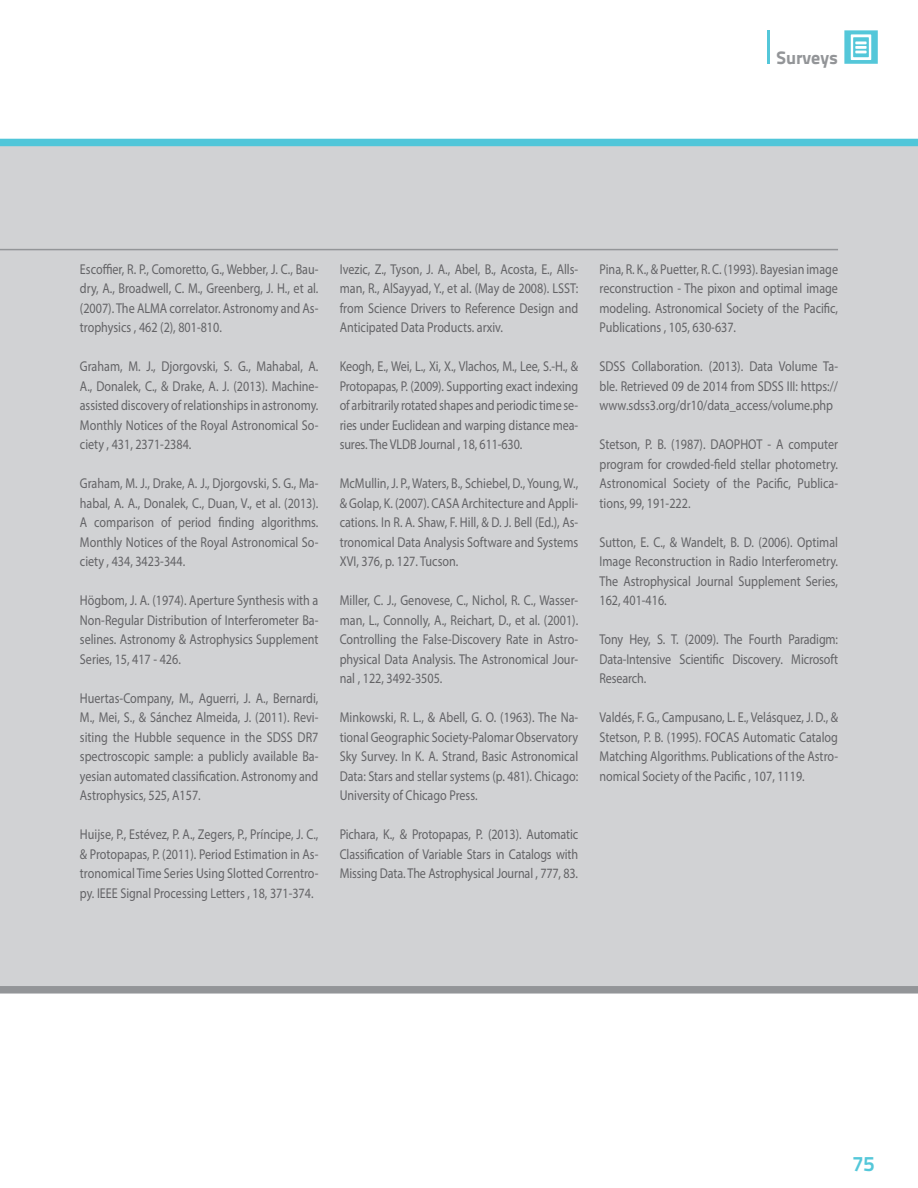
<style>
.page{position:relative;width:918px;height:1188px;background:#fff}
.page>*{position:absolute;margin:0;border:0;box-sizing:border-box;transform-origin:0 0}
.t1{font:21px "Titillium Text 25 L 800 wt";color:#54c7d9}
.t2{font:18px "Titillium Text 25 L 999 wt";color:#939598}
.Parrafos{font:14.25px/19.5px "Myriad Pro";color:#636366;text-align:justify;scale:.85 1}
</style>
<div class="page">
<hr style="left:768px;top:30px;width:2px;height:34px;background:#54c7d9">
<div style="left:0;top:144px;width:918px;height:842px;background:#d1d2d4"></div>
<div style="left:0;top:139px;width:918px;height:7px;background:#50c6d9"></div>
<div style="left:0;top:986px;width:918px;height:8px;background:#939598"></div>
<hr style="left:0;top:249px;width:838px;height:1px;background:#939598">
<svg style="left:844px;top:30px;width:34px;height:34px"></svg>
<p class="t2" style="left:777px;top:43px;width:63px">Surveys</p>
<p class="Parrafos" style="left:80px;top:259px;width:282px">Escoffier, R. P., Comoretto, G., Webber, J. C., Bau&shy;dry, A., Broadwell, C. M., Greenberg, J. H., et al. (2007). The ALMA correlator. Astronomy and As&shy;trophysics , 462 (2), 801-810.</p>
<p class="Parrafos" style="left:80px;top:357px;width:282px">Graham, M. J., Djorgovski, S. G., Mahabal, A.<br>A., Donalek, C., &amp; Drake, A. J. (2013). Machine&shy;assisted discovery of relationships in astronomy.<br>Monthly Notices of the Royal Astronomical So&shy;ciety , 431, 2371-2384.</p>
<p class="Parrafos" style="left:80px;top:474px;width:282px">Graham, M. J., Drake, A. J., Djorgovski, S. G., Ma&shy;habal, A. A., Donalek, C., Duan, V., et al. (2013).<br>A comparison of period finding algorithms.<br>Monthly Notices of the Royal Astronomical So&shy;ciety , 434, 3423-344.</p>
<p class="Parrafos" style="left:80px;top:591px;width:282px">Högbom, J. A. (1974). Aperture Synthesis with a Non-Regular Distribution of Interferometer Ba&shy;selines. Astronomy &amp; Astrophysics Supplement Series, 15, 417 - 426.</p>
<p class="Parrafos" style="left:80px;top:688px;width:282px">Huertas-Company, M., Aguerri, J. A., Bernardi, M., Mei, S., &amp; Sánchez Almeida, J. (2011). Revi&shy;siting the Hubble sequence in the SDSS DR7 spectroscopic sample: a publicly available Ba&shy;yesian automated classification. Astronomy and Astrophysics, 525, A157.</p>
<p class="Parrafos" style="left:80px;top:825px;width:282px">Huijse, P., Estévez, P. A., Zegers, P., Príncipe, J. C., &amp; Protopapas, P. (2011). Period Estimation in As&shy;tronomical Time Series Using Slotted Correntro&shy;py. IEEE Signal Processing Letters , 18, 371-374.</p>
<p class="Parrafos" style="left:340px;top:259px;width:282px">Ivezic, Z., Tyson, J. A., Abel, B., Acosta, E., Alls&shy;man, R., AlSayyad, Y., et al. (May de 2008). LSST: from Science Drivers to Reference Design and Anticipated Data Products. arxiv.</p>
<p class="Parrafos" style="left:340px;top:357px;width:282px">Keogh, E., Wei, L., Xi, X., Vlachos, M., Lee, S.-H., &amp; Protopapas, P. (2009). Supporting exact indexing of arbitrarily rotated shapes and periodic time se&shy;ries under Euclidean and warping distance mea&shy;sures. The VLDB Journal , 18, 611-630.</p>
<p class="Parrafos" style="left:340px;top:474px;width:282px">McMullin, J. P., Waters, B., Schiebel, D., Young, W., &amp; Golap, K. (2007). CASA Architecture and Appli&shy;cations. In R. A. Shaw, F. Hill, &amp; D. J. Bell (Ed.), As&shy;tronomical Data Analysis Software and Systems XVI, 376, p. 127. Tucson.</p>
<p class="Parrafos" style="left:340px;top:591px;width:282px">Miller, C. J., Genovese, C., Nichol, R. C., Wasser&shy;man, L., Connolly, A., Reichart, D., et al. (2001).<br>Controlling the False-Discovery Rate in Astro&shy;physical Data Analysis. The Astronomical Jour&shy;nal , 122, 3492-3505.</p>
<p class="Parrafos" style="left:340px;top:708px;width:282px">Minkowski, R. L., &amp; Abell, G. O. (1963). The Na&shy;tional Geographic Society-Palomar Observatory Sky Survey. In K. A. Strand, Basic Astronomical Data: Stars and stellar systems (p. 481). Chicago:<br>University of Chicago Press.</p>
<p class="Parrafos" style="left:340px;top:825px;width:282px">Pichara, K., &amp; Protopapas, P. (2013). Automatic Classification of Variable Stars in Catalogs with Missing Data. The Astrophysical Journal , 777, 83.</p>
<p class="Parrafos" style="left:600px;top:259px;width:282px">Pina, R. K., &amp; Puetter, R. C. (1993). Bayesian image reconstruction - The pixon and optimal image modeling. Astronomical Society of the Pacific, Publications , 105, 630-637.</p>
<p class="Parrafos" style="left:600px;top:357px;width:282px">SDSS Collaboration. (2013). Data Volume Ta&shy;ble. Retrieved 09 de 2014 from SDSS III: https:// www.sdss3.org/dr10/data_access/volume.php</p>
<p class="Parrafos" style="left:600px;top:434px;width:282px">Stetson, P. B. (1987). DAOPHOT - A computer program for crowded-field stellar photometry.<br>Astronomical Society of the Pacific, Publica&shy;tions, 99, 191-222.</p>
<p class="Parrafos" style="left:600px;top:532px;width:282px">Sutton, E. C., &amp; Wandelt, B. D. (2006). Optimal Image Reconstruction in Radio Interferometry.<br>The Astrophysical Journal Supplement Series, 162, 401-416.</p>
<p class="Parrafos" style="left:600px;top:629px;width:282px">Tony Hey, S. T. (2009). The Fourth Paradigm:<br>Data-Intensive Scientific Discovery. Microsoft Research.</p>
<p class="Parrafos" style="left:600px;top:707px;width:282px">Valdés, F. G., Campusano, L. E., Velásquez, J. D., &amp; Stetson, P. B. (1995). FOCAS Automatic Catalog Matching Algorithms. Publications of the Astro&shy;nomical Society of the Pacific , 107, 1119.</p>
<h1 class="t1" style="left:852px;top:1147px;width:24px">75</h1>
</div>
